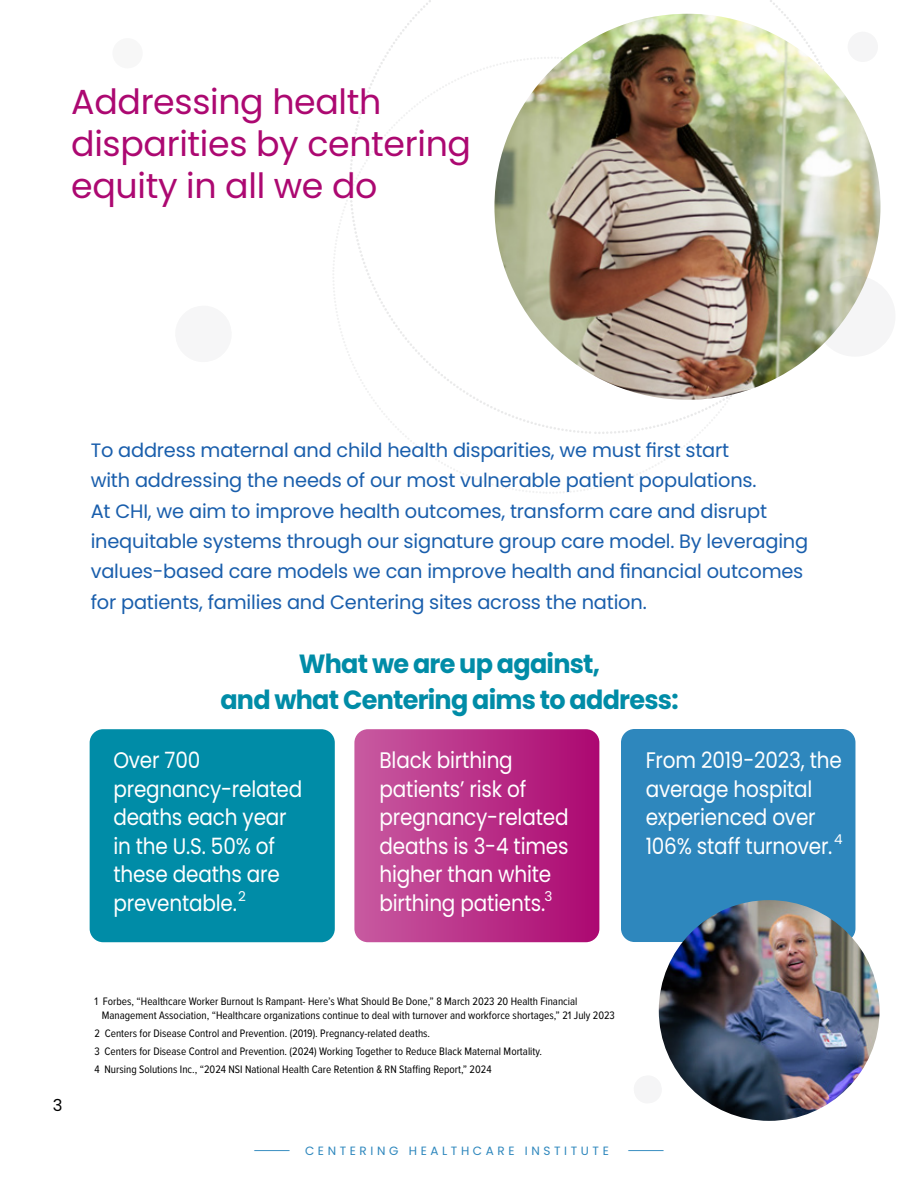
<style>
.page{position:relative;width:918px;height:1188px;background:#fff}
.page>*{position:absolute;margin:0;border:0;box-sizing:border-box;transform-origin:0 0}
.t1{font:34.8px/41.7px "Poppins";letter-spacing:-.01em;color:#ac0871}
.t2{font:700 26.25px/36px "Poppins";letter-spacing:-.03em;color:#008ca7;text-align:center}
.t3{font:22.5px/28.5px "Poppins";letter-spacing:-.01em;color:#fff;scale:.89 1}
.t4{font:19.35px/30.5px "Poppins";letter-spacing:-.01em;color:#195eac}
.t5{font:16.5px "Poppins";color:#000}
.t6{font:13.5px "Poppins";color:#fff}
.t7{font:12px "Poppins";letter-spacing:.3em;color:#2e87bd;scale:4 1}
.t8{font:11.25px/18px "Proxima Nova Cond";color:#000}
</style>
<div class="page">
<svg style="left:606px;top:0;width:247px;height:108px"></svg>
<svg style="left:333px;top:56px;width:223px;height:213px"></svg>
<svg style="left:333px;top:269px;width:211px;height:224px"></svg>
<svg style="left:546px;top:377px;width:225px;height:117px"></svg>
<div style="left:112px;top:38px;width:31px;height:30px;background:#f7f7f7;border-radius:50%"></div>
<div style="left:90px;top:729px;width:245px;height:213px;background:#008ca7;border-radius:14px"></div>
<svg style="left:354px;top:729px;width:245px;height:213px;background:#ba3289"></svg>
<div style="left:621px;top:729px;width:234px;height:213px;background:#2e87bd;border-radius:14px"></div>
<img style="left:659px;top:900px;width:221px;height:221px;border-radius:110px">
<img style="left:494px;top:14px;width:386px;height:386px;border-radius:193px">
<svg style="left:814px;top:276px;width:54px;height:77px"></svg>
<svg style="left:792px;top:318px;width:30px;height:31px"></svg>
<div style="left:848px;top:32px;width:30px;height:30px;background:#f5f5f6;border-radius:50%"></div>
<h1 class="t1" style="left:71px;top:81px;width:401px">Addressing health disparities by centering equity in all we do</h1>
<p class="t4" style="left:91px;top:435px;width:719px">To address maternal and child health disparities, we must first start<br>with addressing the needs of our most vulnerable patient populations.<br>At CHI, we aim to improve health outcomes, transform care and disrupt inequitable systems through our signature group care model. By leveraging values-based care models we can improve health and financial outcomes for patients, families and Centering sites across the nation.</p>
<h2 class="t2" style="left:220px;top:646px;width:460px">What we are up against,<br>and what Centering aims to address:</h2>
<h3 class="t3" style="left:113px;top:746px;width:214px">Over 700 pregnancy-related deaths each year in the U.S. 50% of these deaths are preventable.</h3>
<h3 class="t3" style="left:380px;top:746px;width:214px">Black birthing patients’ risk of pregnancy-related deaths is 3-4 times higher than white birthing patients.</h3>
<h3 class="t3" style="left:646px;top:746px;width:222px">From 2019-2023, the average hospital experienced over<br>106% staff turnover.</h3>
<p class="t6" style="left:834px;top:832px;width:10px">4</p>
<p class="t6" style="left:238px;top:889px;width:9px">2</p>
<p class="t6" style="left:545px;top:888px;width:9px">3</p>
<h3 class="t5" style="left:53px;top:1095px;width:11px">3</h3>
<p class="t8" style="left:102px;top:994px;width:515px;line-height:13.5px;text-indent:-7px">1 Forbes, “Healthcare Worker Burnout Is Rampant- Here’s What Should Be Done,” 8 March 2023 20 Health Financial<br>Management Association, “Healthcare organizations continue to deal with turnover and workforce shortages,” 21 July 2023</p>
<p class="t8" style="left:94px;top:1023px;width:449px">2 Centers for Disease Control and Prevention. (2019). Pregnancy-related deaths.<br>3 Centers for Disease Control and Prevention. (2024) Working Together to Reduce Black Maternal Mortality.<br>4 Nursing Solutions Inc., “2024 NSI National Health Care Retention &amp; RN Staffing Report,” 2024</p>
<p class="t7" style="left:251px;top:1144px;width:91px">— CENTERING HEALTHCARE INSTITUTE</p>
<p class="t7" style="left:625px;top:1144px;width:12px">—</p>
</div>
